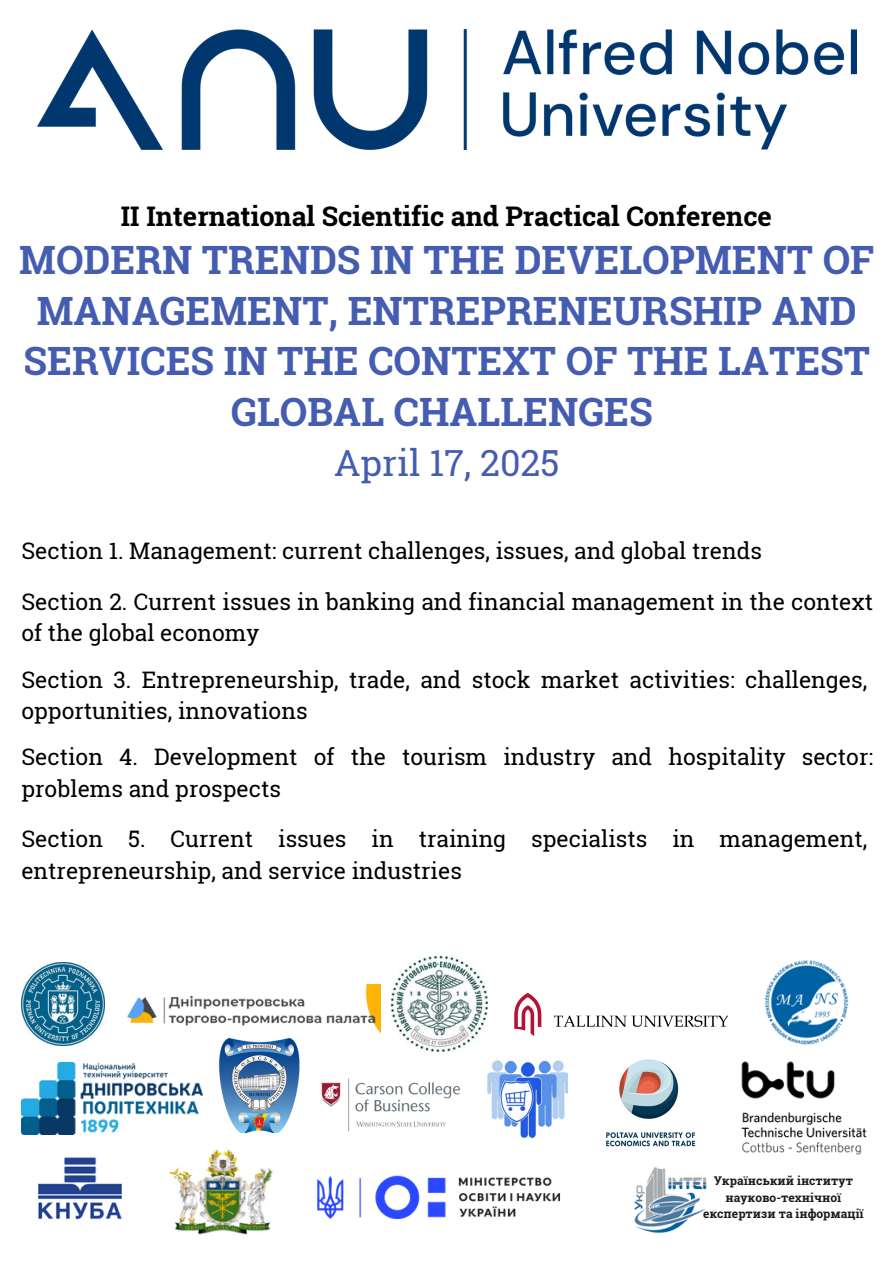
<style>
.page{position:relative;width:894px;height:1264px;background:#fff}
.page>*{position:absolute;margin:0;border:0;box-sizing:border-box;transform-origin:0 0}
.t1{font:700 39px/50.7px "Roboto Slab";color:#455db1;text-align:center}
.t2{font:36px "Roboto Slab";color:#455db1}
.t3{font:700 27px "Roboto Slab";color:#000}
.t4{font:22.8px/31.5px "Roboto Slab";color:#000}
.t5{font:700 12px/16.2px "Roboto Slab";color:#1a1a1a;text-align:center}
</style>
<div class="page">
<img style="left:37px;top:29px;width:819px;height:121px">
<img style="left:634px;top:1167px;width:73px;height:67px">
<img style="left:317px;top:1175px;width:244px;height:45px">
<img style="left:764px;top:960px;width:85px;height:85px">
<img style="left:21px;top:1062px;width:181px;height:72px">
<img style="left:321px;top:1078px;width:139px;height:54px">
<svg style="left:514px;top:993px;width:27px;height:43px"></svg>
<svg style="left:553px;top:1015px;width:175px;height:11px"></svg>
<img style="left:38px;top:1157px;width:84px;height:63px">
<img style="left:741px;top:1061px;width:126px;height:94px">
<img style="left:21px;top:962px;width:83px;height:83px">
<img style="left:487px;top:1060px;width:80px;height:78px">
<img style="left:127px;top:984px;width:253px;height:49px">
<img style="left:392px;top:956px;width:95px;height:95px">
<img style="left:169px;top:1149px;width:104px;height:86px">
<img style="left:218px;top:1037px;width:81px;height:95px">
<img style="left:606px;top:1059px;width:90px;height:88px">
<p class="t3" style="left:121px;top:197px;width:652px">IІ International Scientific and Practical Conference</p>
<p class="t1" style="left:19px;top:233px;width:856px">MODERN TRENDS IN THE DEVELOPMENT OF<br>MANAGEMENT, ENTREPRENEURSHIP AND<br>SERVICES IN THE CONTEXT OF THE LATEST<br>GLOBAL CHALLENGES</p>
<p class="t2" style="left:334px;top:438px;width:227px">April 17, 2025</p>
<h1 class="t4" style="left:21px;top:535px;width:741px">Section 1. Management: current challenges, issues, and global trends</h1>
<p class="t4" style="left:21px;top:585px;width:852px">Section 2. Current issues in banking and financial management in the context of the global economy</p>
<p class="t4" style="left:21px;top:663px;width:847px">Section 3. Entrepreneurship, trade, and stock market activities: challenges, opportunities, innovations</p>
<p class="t4" style="left:21px;top:740px;width:852px">Section 4. Development of the tourism industry and hospitality sector: problems and prospects</p>
<p class="t4" style="left:21px;top:822px;width:847px">Section 5. Current issues in training specialists in management, entrepreneurship, and service industries</p>
<p class="t5" style="left:702px;top:1172px;width:162px">Український інститут науково-технічної експертизи та інформації</p>
</div>
